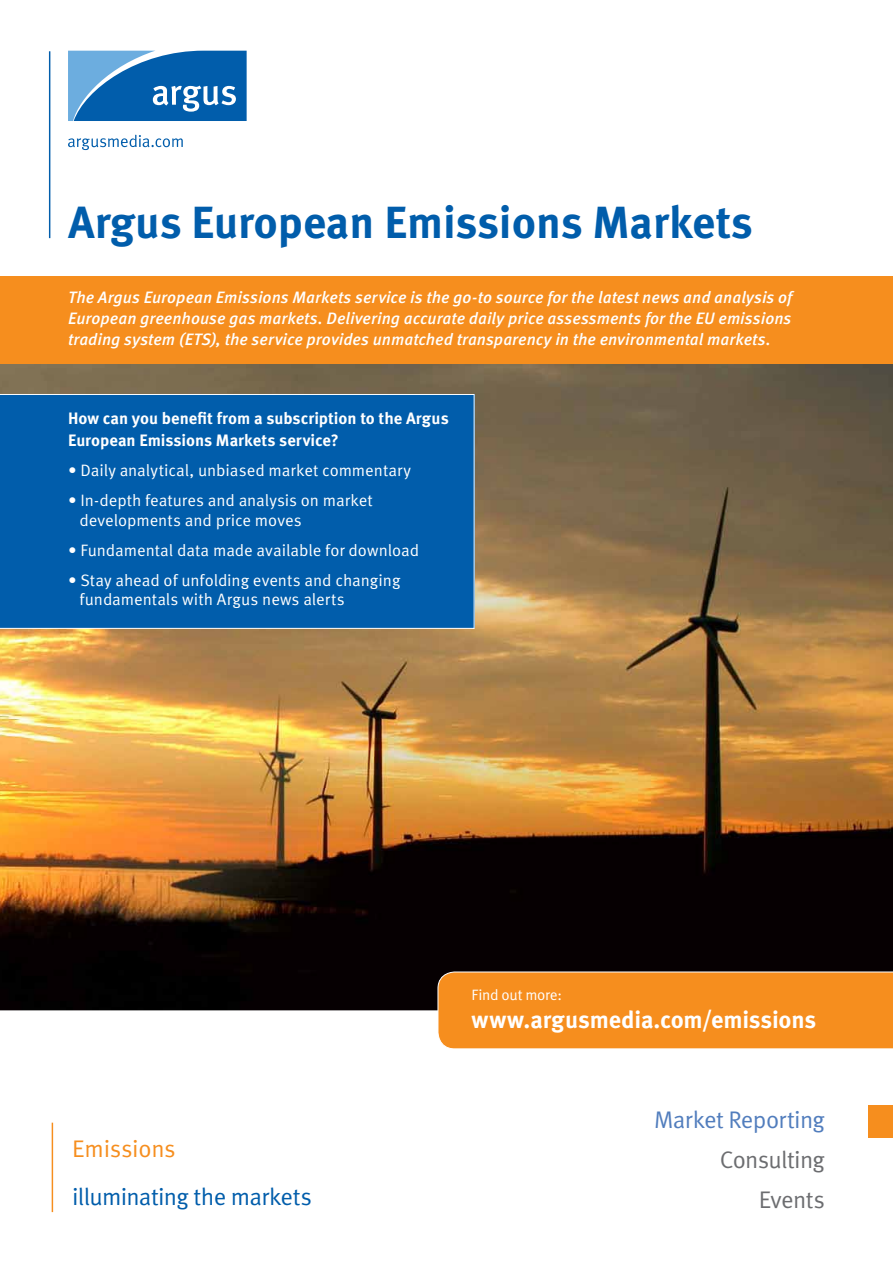
<style>
.page{position:relative;width:893px;height:1263px;background:#fff}
.page>*{position:absolute;margin:0;border:0;box-sizing:border-box;transform-origin:0 0}
.t1{font:700 45px "Meta Pro";letter-spacing:-.005em;color:#015dab}
.t2{font:700 24px "Meta Pro";letter-spacing:-.01em;color:#fff}
.t3{font:24px "Meta Pro Norm";letter-spacing:-.03em;color:#015dab}
.t4{font:24px/40.2px "Meta Pro Norm";letter-spacing:-.03em;color:#6c6d70;text-align:right}
.t5{font:24px "Meta Pro Norm";letter-spacing:-.025em;color:#517dbd}
.t6{font:24px "Meta Pro Norm";letter-spacing:-.015em;color:#f68e1e}
.t7{font:italic 500 16.5px/21px "Meta Pro";color:#fff;text-align:justify}
.t8{font:16.5px/19.5px "Meta Pro Norm";letter-spacing:-.005em;color:#fff}
.t9{font:700 16.5px/22.5px "Meta Pro";color:#fff}
.t10{font:15px "Meta Pro Norm";letter-spacing:-.02em;color:#fff}
</style>
<div class="page">
<img style="left:0;top:363px;width:893px;height:648px">
<div style="left:437px;top:971px;width:456px;height:78px;background:#f68e1e"></div>
<hr style="left:49px;top:51px;width:1px;height:187px;background:#015dab">
<svg style="left:68px;top:51px;width:179px;height:70px;background:#307dbd"></svg>
<svg style="left:68px;top:135px;width:115px;height:15px"></svg>
<div style="left:869px;top:1105px;width:24px;height:33px;background:#f68e1e"></div>
<hr style="left:52px;top:1123px;width:1px;height:89px;background:#f68e1e">
<div style="left:0;top:276px;width:893px;height:87px;background:#f68e1e"></div>
<div style="left:0;top:394px;width:474px;height:234px;background:#015dab"></div>
<h1 class="t1" style="left:68px;top:187px;width:686px">Argus European Emissions Markets</h1>
<p class="t7" style="left:68px;top:285px;width:726px">The Argus European Emissions Markets service is the go-to source for the latest news and analysis of European greenhouse gas markets. Delivering accurate daily price assessments for the EU emissions trading system (ETS), the service provides unmatched transparency in the environmental markets.</p>
<p class="t9" style="left:68px;top:406px;width:382px">How can you benefit from a subscription to the Argus<br>European Emissions Markets service?</p>
<p class="t8" style="left:68px;top:460px;width:344px">• Daily analytical, unbiased market commentary</p>
<p class="t8" style="left:79px;top:490px;width:295px;text-indent:-11px">• In-depth features and analysis on market developments and price moves</p>
<p class="t8" style="left:68px;top:539px;width:353px">• Fundamental data made available for download</p>
<p class="t8" style="left:79px;top:569px;width:323px;text-indent:-11px">• Stay ahead of unfolding events and changing fundamentals with Argus news alerts</p>
<h2 class="t6" style="left:72px;top:1130px;width:105px">Emissions</h2>
<h2 class="t3" style="left:72px;top:1178px;width:241px">illuminating the markets</h2>
<p class="t10" style="left:471px;top:983px;width:92px">Find out more:</p>
<h2 class="t2" style="left:471px;top:1001px;width:346px">www.argusmedia.com/emissions</h2>
<h2 class="t5" style="left:654px;top:1101px;width:172px">Market Reporting</h2>
<h2 class="t4" style="left:720px;top:1138px;width:107px">Consulting<br>Events</h2>
</div>
